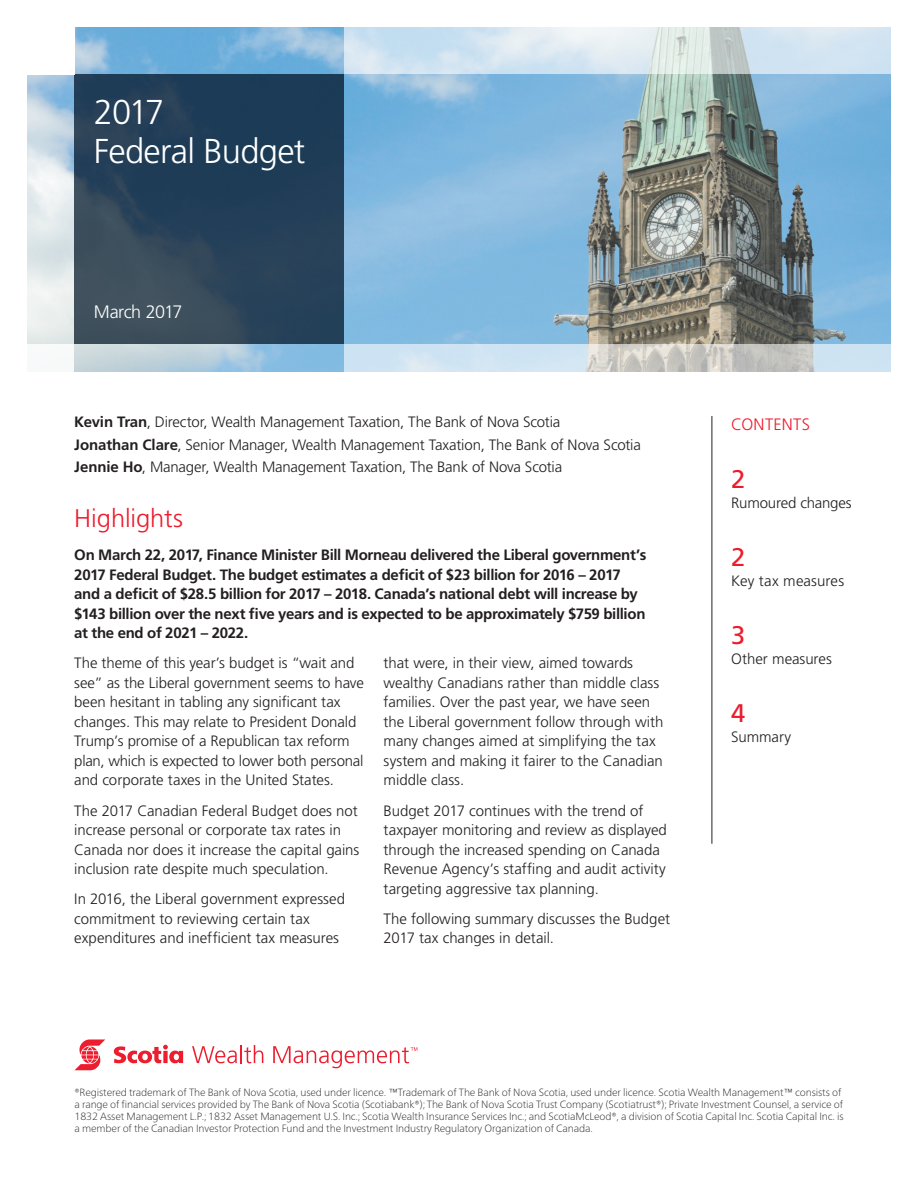
<style>
.page{position:relative;width:918px;height:1188px;background:#fff}
.page>*{position:absolute;margin:0;border:0;box-sizing:border-box;transform-origin:0 0}
.t1{font:300 34.5px/39px "Frutiger LT Std";letter-spacing:-.02em;color:#fff}
.t2{font:300 25.5px "Frutiger LT Std";color:#ee1b2c}
.t3{font:25.5px "Frutiger LT Std";color:#ee1b2c}
.t4{font:300 18px "Frutiger LT Std";letter-spacing:-.03em;color:#fff}
.t5{font:300 16.5px "Frutiger LT Std";letter-spacing:.02em;color:#ee1b2c}
.t6{font:300 15px/19.5px "Frutiger LT Std";letter-spacing:-.005em;color:#231f20}
.t7{font:700 15px/19.5px "Frutiger LT Std";letter-spacing:-.02em;color:#231f20}
.t8{font:100 10.5px/12px "Frutiger Neue LT Pro";letter-spacing:-.01em;color:#231f20}
.s1{font-weight:700}
</style>
<div class="page">
<img style="left:27px;top:27px;width:864px;height:344px">
<svg style="left:74px;top:74px;width:270px;height:270px;background:#294258"></svg>
<div style="left:0;top:0;width:74px;height:74px;background:#fff"></div>
<svg style="left:344px;top:27px;width:547px;height:47px;background:#d5e4ed"></svg>
<svg style="left:114px;top:1045px;width:69px;height:18px"></svg>
<svg style="left:75px;top:1040px;width:30px;height:30px"></svg>
<svg style="left:192px;top:1045px;width:71px;height:18px"></svg>
<svg style="left:273px;top:1046px;width:144px;height:22px"></svg>
<hr style="left:712px;top:416px;width:1px;height:428px;background:#231f20">
<svg style="left:344px;top:344px;width:547px;height:28px;background:#cdd9df"></svg>
<div style="left:0;top:344px;width:74px;height:47px;background:#fff"></div>
<h1 class="t1" style="left:94px;top:93px;width:213px">2017<br>Federal Budget</h1>
<p class="t4" style="left:94px;top:301px;width:90px">March 2017</p>
<p class="t6" style="left:74px;top:411px;width:568px;line-height:22.5px"><span class="s1">Kevin Tran</span>, Director, Wealth Management Taxation, The Bank of Nova Scotia<br><span class="s1">Jonathan Clare</span>, Senior Manager, Wealth Management Taxation, The Bank of Nova Scotia<br><span class="s1">Jennie Ho</span>, Manager, Wealth Management Taxation, The Bank of Nova Scotia</p>
<p class="t5" style="left:731px;top:415px;width:80px">CONTENTS</p>
<h2 class="t3" style="left:731px;top:464px;width:16px">2</h2>
<p class="t6" style="left:731px;top:493px;width:122px">Rumoured changes</p>
<h2 class="t3" style="left:731px;top:542px;width:16px">2</h2>
<p class="t6" style="left:731px;top:571px;width:115px">Key tax measures</p>
<h2 class="t3" style="left:731px;top:620px;width:16px">3</h2>
<p class="t6" style="left:731px;top:649px;width:102px">Other measures</p>
<h2 class="t2" style="left:74px;top:503px;width:110px">Highlights</h2>
<p class="t7" style="left:74px;top:545px;width:574px">On March 22, 2017, Finance Minister Bill Morneau delivered the Liberal government’s 2017 Federal Budget. The budget estimates a deficit of $23 billion for 2016 – 2017 and a deficit of $28.5 billion for 2017 – 2018. Canada’s national debt will increase by $143 billion over the next five years and is expected to be approximately $759 billion at the end of 2021 – 2022.</p>
<p class="t6" style="left:74px;top:654px;width:291px">The theme of this year’s budget is “wait and see” as the Liberal government seems to have been hesitant in tabling any significant tax changes. This may relate to President Donald Trump’s promise of a Republican tax reform plan, which is expected to lower both personal and corporate taxes in the United States.</p>
<p class="t6" style="left:74px;top:801px;width:287px">The 2017 Canadian Federal Budget does not increase personal or corporate tax rates in Canada nor does it increase the capital gains inclusion rate despite much speculation.</p>
<p class="t6" style="left:74px;top:890px;width:272px">In 2016, the Liberal government expressed commitment to reviewing certain tax expenditures and inefficient tax measures</p>
<p class="t6" style="left:384px;top:654px;width:281px">that were, in their view, aimed towards wealthy Canadians rather than middle class families. Over the past year, we have seen the Liberal government follow through with many changes aimed at simplifying the tax system and making it fairer to the Canadian middle class.</p>
<p class="t6" style="left:384px;top:801px;width:285px">Budget 2017 continues with the trend of taxpayer monitoring and review as displayed through the increased spending on Canada Revenue Agency’s staffing and audit activity targeting aggressive tax planning.</p>
<p class="t6" style="left:384px;top:909px;width:288px">The following summary discusses the Budget<br>2017 tax changes in detail.</p>
<h2 class="t3" style="left:731px;top:698px;width:16px">4</h2>
<p class="t6" style="left:731px;top:727px;width:62px">Summary</p>
<p class="t8" style="left:75px;top:1086px;width:771px">®Registered trademark of The Bank of Nova Scotia, used under licence. ™Trademark of The Bank of Nova Scotia, used under licence. Scotia Wealth Management™ consists of a range of financial services provided by The Bank of Nova Scotia (Scotiabank®); The Bank of Nova Scotia Trust Company (Scotiatrust®); Private Investment Counsel, a service of 1832 Asset Management L.P.; 1832 Asset Management U.S. Inc.; Scotia Wealth Insurance Services Inc.; and ScotiaMcLeod®, a division of Scotia Capital Inc. Scotia Capital Inc. is a member of the Canadian Investor Protection Fund and the Investment Industry Regulatory Organization of Canada.</p>
</div>
